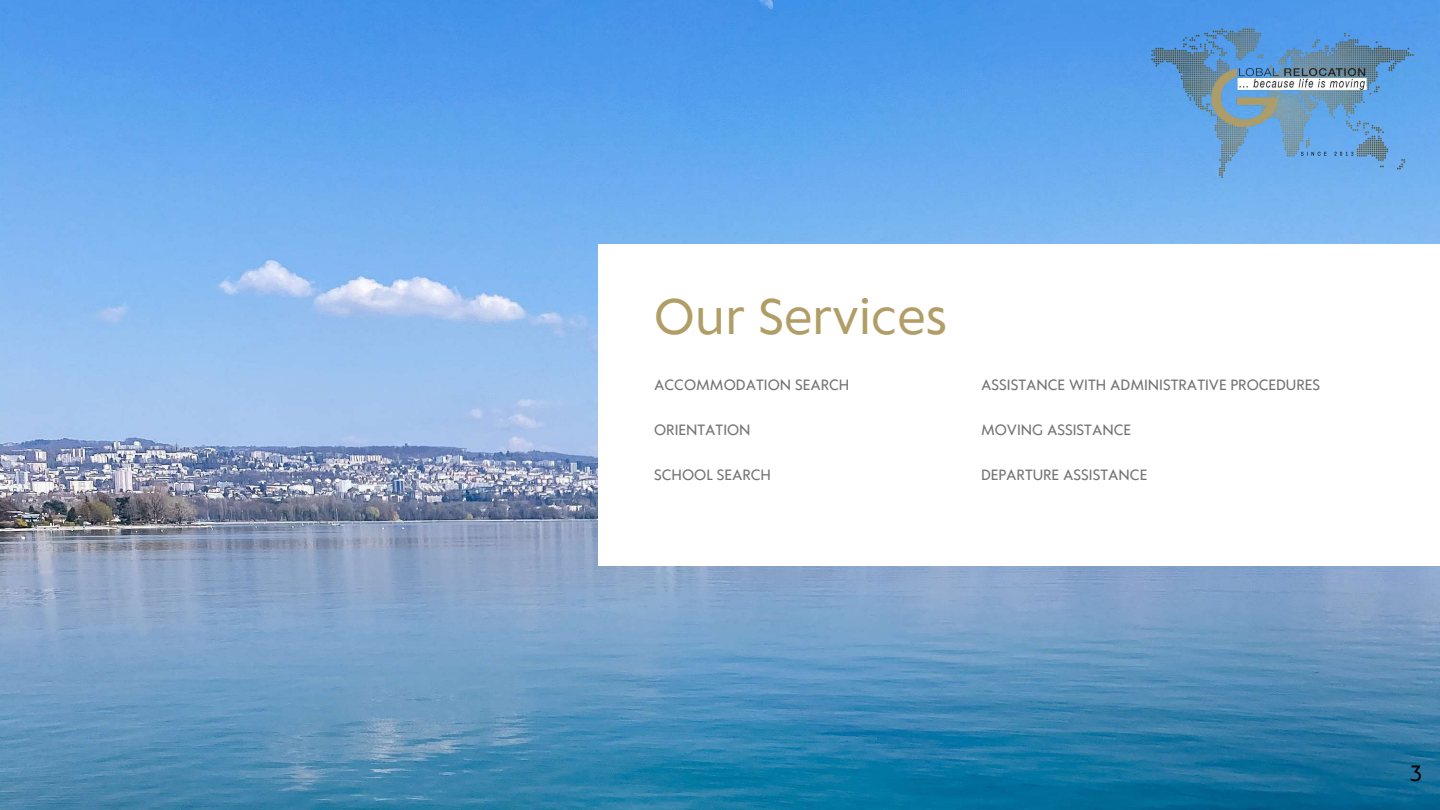
<style>
.page{position:relative;width:1440px;height:810px;background:#fff}
.page>*{position:absolute;margin:0;border:0;box-sizing:border-box;transform-origin:0 0}
.t1{font:46.6px "Klein Text";color:#b19d66}
.t2{font:20.7px "Klein Text";color:#000}
.t3{font:14px "Klein Text";color:#737373}
</style>
<div class="page">
<img style="left:0;top:0;width:1440px;height:810px">
<div style="left:598px;top:244px;width:842px;height:322px;background:#fff"></div>
<img style="left:1148px;top:25px;width:268px;height:157px">
<h1 class="t1" style="left:654px;top:293px;width:295px">Our Services</h1>
<p class="t3" style="left:654px;top:377px;width:197px">ACCOMMODATION SEARCH</p>
<p class="t3" style="left:654px;top:422px;width:98px">ORIENTATION</p>
<p class="t3" style="left:654px;top:467px;width:118px">SCHOOL SEARCH</p>
<p class="t3" style="left:981px;top:377px;width:341px">ASSISTANCE WITH ADMINISTRATIVE PROCEDURES</p>
<p class="t3" style="left:981px;top:422px;width:152px">MOVING ASSISTANCE</p>
<p class="t3" style="left:981px;top:467px;width:168px">DEPARTURE ASSISTANCE</p>
<h2 class="t2" style="left:1410px;top:762px;width:14px">3</h2>
</div>
